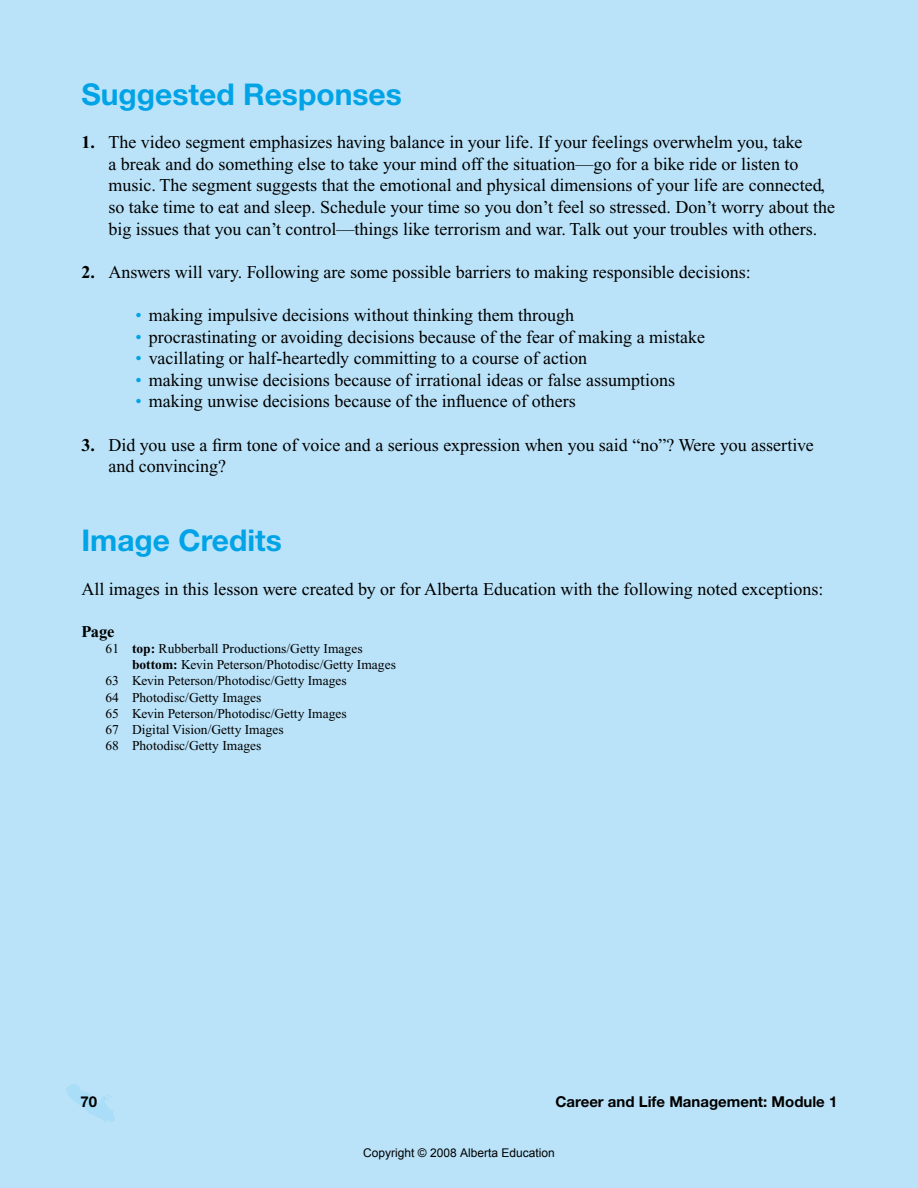
<style>
.page{position:relative;width:918px;height:1188px;background:#bae3f9}
.page>*{position:absolute;margin:0;border:0;box-sizing:border-box;transform-origin:0 0}
.t1{font:700 30px "Helvetica Neue";color:#00a3e6}
.t2{font:18px/21.6px "Times New Roman";color:#000}
.t3{font:700 16.5px "Times New Roman";color:#000}
.t4{font:700 15px "Helvetica Neue";color:#000}
.t5{font:13.5px "Times New Roman";color:#000}
.t6{font:12px "Arial";color:#000}
.s1{font-weight:700}
.s2{color:#00a3e6}
</style>
<div class="page">
<svg style="left:66px;top:1085px;width:49px;height:37px"></svg>
<h1 class="t1" style="left:81px;top:76px;width:322px">Suggested Responses</h1>
<p class="t2" style="left:108px;top:132px;width:728px;text-indent:-27px"><span class="s1">1.</span> The video segment emphasizes having balance in your life. If your feelings overwhelm you, take<br>a break and do something else to take your mind off the situation—go for a bike ride or listen to music. The segment suggests that the emotional and physical dimensions of your life are connected, so take time to eat and sleep. Schedule your time so you don’t feel so stressed. Don’t worry about the big issues that you can’t control—things like terrorism and war. Talk out your troubles with others.</p>
<p class="t2" style="left:81px;top:261px;width:671px"><span class="s1">2.</span> Answers will vary. Following are some possible barriers to making responsible decisions:</p>
<p class="t2" style="left:135px;top:304px;width:440px"><span class="s2">•</span> making impulsive decisions without thinking them through</p>
<p class="t2" style="left:135px;top:326px;width:571px"><span class="s2">•</span> procrastinating or avoiding decisions because of the fear of making a mistake</p>
<p class="t2" style="left:135px;top:348px;width:453px"><span class="s2">•</span> vacillating or half-heartedly committing to a course of action</p>
<p class="t2" style="left:135px;top:369px;width:541px"><span class="s2">•</span> making unwise decisions because of irrational ideas or false assumptions</p>
<p class="t2" style="left:135px;top:391px;width:442px"><span class="s2">•</span> making unwise decisions because of the influence of others</p>
<p class="t2" style="left:108px;top:434px;width:707px;text-indent:-27px"><span class="s1">3.</span> Did you use a firm tone of voice and a serious expression when you said “no”? Were you assertive and convincing?</p>
<h1 class="t1" style="left:81px;top:522px;width:202px">Image Credits</h1>
<p class="t2" style="left:81px;top:578px;width:744px">All images in this lesson were created by or for Alberta Education with the following noted exceptions:</p>
<p class="t3" style="left:81px;top:622px;width:35px">Page</p>
<p class="t5" style="left:106px;top:641px;width:259px">61 <span class="s1">top:</span> Rubberball Productions/Getty Images</p>
<p class="t5" style="left:132px;top:657px;width:265px"><span class="s1">bottom:</span> Kevin Peterson/Photodisc/Getty Images</p>
<p class="t5" style="left:106px;top:674px;width:243px">63 Kevin Peterson/Photodisc/Getty Images</p>
<p class="t5" style="left:106px;top:690px;width:157px">64 Photodisc/Getty Images</p>
<p class="t5" style="left:106px;top:706px;width:243px">65 Kevin Peterson/Photodisc/Getty Images</p>
<p class="t5" style="left:106px;top:722px;width:180px">67 Digital Vision/Getty Images</p>
<p class="t5" style="left:106px;top:738px;width:157px">68 Photodisc/Getty Images</p>
<p class="t4" style="left:81px;top:1092px;width:18px">70</p>
<p class="t4" style="left:555px;top:1092px;width:283px">Career and Life Management: Module 1</p>
<p class="t6" style="left:363px;top:1145px;width:193px">Copyright © 2008 Alberta Education</p>
</div>
